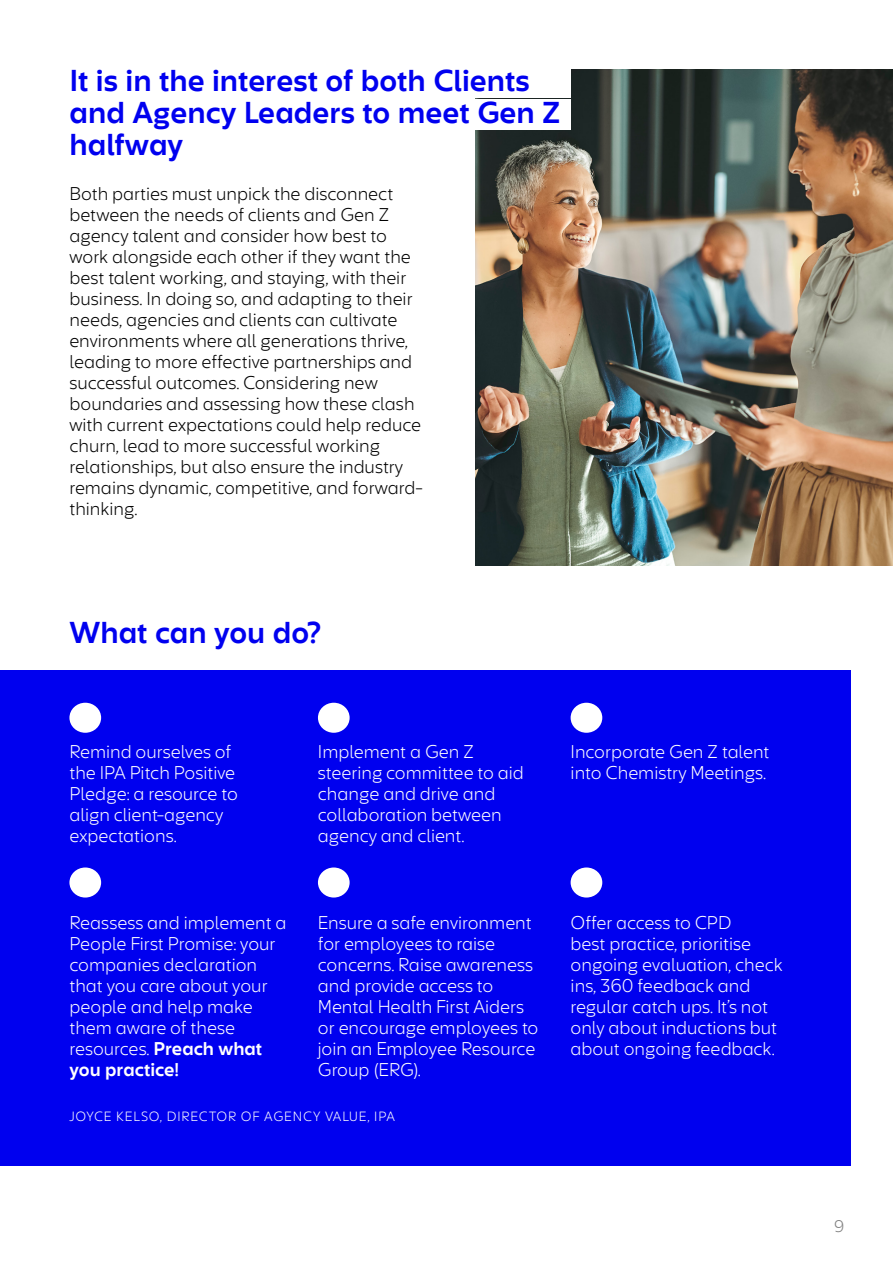
<style>
.page{position:relative;width:893px;height:1263px;background:#fff}
.page>*{position:absolute;margin:0;border:0;box-sizing:border-box;transform-origin:0 0}
.Heading{font:700 27px/32.4px "Halland Partners";color:#0000ef}
.Paragraph_Style_1{font:300 16.5px/21px "Halland Partners";color:#fff}
.Paragraph_Style_1-2{font:300 16.5px/21px "Halland Partners";color:#000}
.t1{font:300 15px "Halland Partners";color:#808080}
.t2{font:300 12px "Halland Partners";letter-spacing:.075em;color:#fff}
.s1{font-weight:700}
</style>
<div class="page">
<img style="left:475px;top:69px;width:418px;height:496px">
<div style="left:0;top:670px;width:850px;height:495px;background:#0000ef"></div>
<div style="left:69px;top:703px;width:32px;height:30px;background:#fff;border-radius:50%"></div>
<div style="left:318px;top:703px;width:32px;height:30px;background:#fff;border-radius:50%"></div>
<div style="left:571px;top:703px;width:31px;height:30px;background:#fff;border-radius:50%"></div>
<div style="left:381px;top:67px;width:189px;height:30px;background:#fff"></div>
<div style="left:381px;top:99px;width:189px;height:30px;background:#fff"></div>
<div style="left:69px;top:867px;width:32px;height:30px;background:#fff;border-radius:50%"></div>
<div style="left:318px;top:867px;width:32px;height:30px;background:#fff;border-radius:50%"></div>
<div style="left:571px;top:867px;width:31px;height:30px;background:#fff;border-radius:50%"></div>
<p class="Heading" style="left:69px;top:64px;width:492px">It is in the interest of both Clients and Agency Leaders to meet Gen Z halfway</p>
<p class="Paragraph_Style_1-2" style="left:69px;top:183px;width:355px">Both parties must unpick the disconnect between the needs of clients and Gen Z agency talent and consider how best to work alongside each other if they want the best talent working, and staying, with their business. In doing so, and adapting to their needs, agencies and clients can cultivate environments where all generations thrive, leading to more effective partnerships and successful outcomes. Considering new boundaries and assessing how these clash with current expectations could help reduce churn, lead to more successful working relationships, but also ensure the industry remains dynamic, competitive, and forward&shy;thinking.</p>
<p class="Heading" style="left:69px;top:617px;width:254px">What can you do?</p>
<p class="Paragraph_Style_1" style="left:69px;top:741px;width:170px">Remind ourselves of the IPA Pitch Positive<br>Pledge: a resource to align client-agency expectations.</p>
<p class="Paragraph_Style_1" style="left:318px;top:741px;width:207px">Implement a Gen Z steering committee to aid change and drive and collaboration between agency and client.</p>
<p class="Paragraph_Style_1" style="left:571px;top:741px;width:201px">Incorporate Gen Z talent into Chemistry Meetings.</p>
<p class="Paragraph_Style_1" style="left:69px;top:912px;width:219px">Reassess and implement a<br>People First Promise: your companies declaration that you care about your people and help make them aware of these resources. <span class="s1">Preach what you practice!</span></p>
<p class="Paragraph_Style_1" style="left:318px;top:912px;width:222px">Ensure a safe environment for employees to raise concerns. Raise awareness and provide access to<br>Mental Health First Aiders or encourage employees to join an Employee Resource<br>Group (ERG).</p>
<p class="Paragraph_Style_1" style="left:571px;top:912px;width:214px">Offer access to CPD<br>best practice, prioritise ongoing evaluation, check ins, 360 feedback and regular catch ups. It’s not only about inductions but about ongoing feedback.</p>
<p class="t2" style="left:69px;top:1109px;width:327px">JOYCE KELSO, DIRECTOR OF AGENCY VALUE, IPA</p>
<p class="t1" style="left:834px;top:1216px;width:12px">9</p>
</div>
